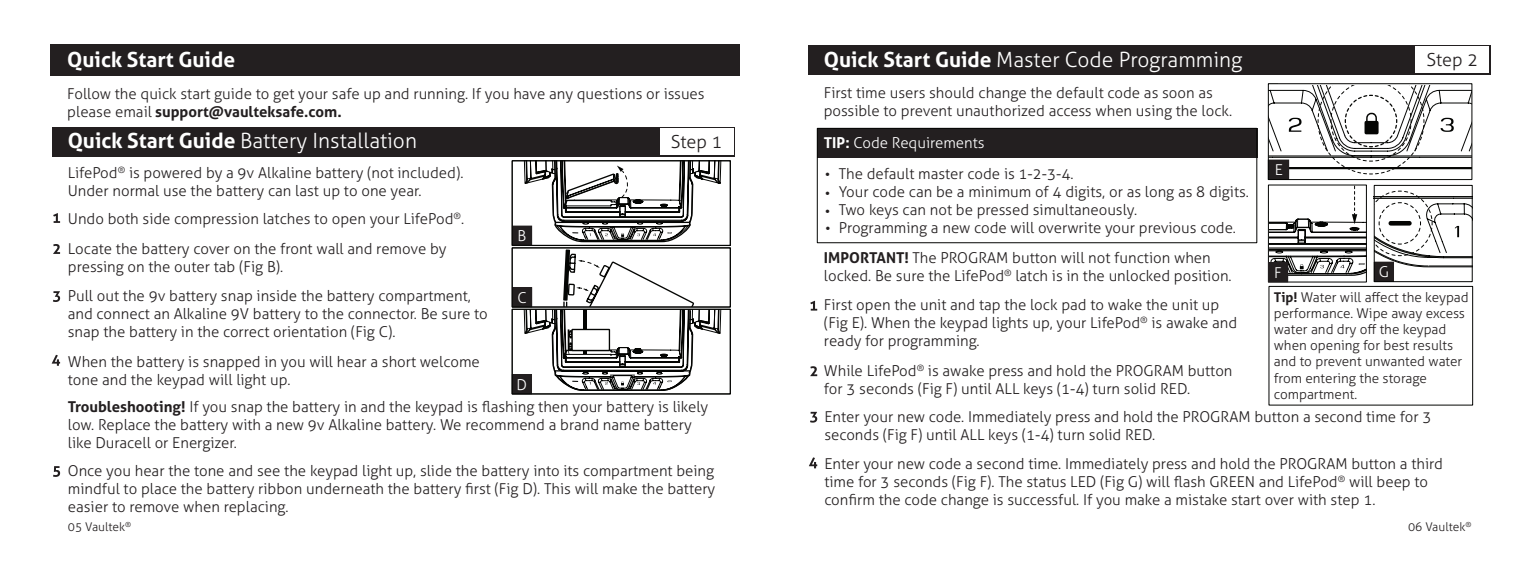
<style>
.page{position:relative;width:1539px;height:567px;background:#fff}
.page>*{position:absolute;margin:0;border:0;box-sizing:border-box;transform-origin:0 0}
.t1{font:300 21px "Aller";color:#fff}
.t2{font:700 21px "Aller";color:#fff}
.t3{font:300 18px "Aller";color:#231f20}
.t4{font:300 15px/18px "Aller";color:#231f20}
.t5{font:300 15px "Aller";color:#fff}
.t6{font:300 13.5px/16.2px "Aller";color:#231f20}
.t7{font:300 12px "Aller";color:#231f20}
.s1{font-weight:700}
</style>
<div class="page">
<div style="left:53px;top:127px;width:682px;height:29px;background:#231f20"></div>
<svg style="left:53px;top:213px;width:7px;height:10px"></svg>
<svg style="left:53px;top:244px;width:7px;height:10px"></svg>
<svg style="left:53px;top:291px;width:7px;height:11px"></svg>
<svg style="left:52px;top:355px;width:8px;height:11px"></svg>
<svg style="left:53px;top:466px;width:7px;height:11px"></svg>
<div style="left:512px;top:226px;width:20px;height:19px;background:#231f20"></div>
<div style="left:512px;top:161px;width:219px;height:85px;border:1px solid #040503"></div>
<div style="left:512px;top:288px;width:20px;height:19px;background:#231f20"></div>
<div style="left:512px;top:287px;width:20px;height:20px;border:1px solid #231f20"></div>
<div style="left:512px;top:248px;width:219px;height:59px;border:1px solid #040503"></div>
<svg style="left:524px;top:161px;width:198px;height:234px"></svg>
<div style="left:572px;top:329px;width:37px;height:21px;background:#fff"></div>
<div style="left:571px;top:329px;width:39px;height:22px;border:1px solid #040503"></div>
<div style="left:512px;top:375px;width:20px;height:19px;background:#231f20"></div>
<div style="left:512px;top:374px;width:20px;height:20px;border:1px solid #231f20"></div>
<div style="left:512px;top:309px;width:219px;height:85px;border:1px solid #040503"></div>
<div style="left:660px;top:128px;width:74px;height:27px;background:#fff"></div>
<div style="left:51px;top:44px;width:689px;height:32px;background:#231f20"></div>
<svg style="left:810px;top:301px;width:7px;height:10px"></svg>
<svg style="left:810px;top:366px;width:7px;height:10px"></svg>
<svg style="left:810px;top:412px;width:7px;height:11px"></svg>
<svg style="left:809px;top:457px;width:8px;height:11px"></svg>
<div style="left:817px;top:128px;width:441px;height:29px;background:#231f20"></div>
<div style="left:817px;top:128px;width:440px;height:115px;border:1px solid #040503"></div>
<svg style="left:1268px;top:74px;width:202px;height:100px"></svg>
<div style="left:1268px;top:160px;width:21px;height:19px;background:#231f20"></div>
<div style="left:1278px;top:54px;width:194px;height:30px;background:#fff"></div>
<div style="left:1268px;top:83px;width:204px;height:97px;border:1px solid #040503"></div>
<div style="left:808px;top:45px;width:683px;height:29px;background:#231f20"></div>
<div style="left:1374px;top:262px;width:20px;height:19px;background:#231f20"></div>
<div style="left:1374px;top:185px;width:99px;height:97px;border:1px solid #040503"></div>
<div style="left:1268px;top:185px;width:99px;height:97px;border:1px solid #040503"></div>
<svg style="left:1269px;top:185px;width:204px;height:91px"></svg>
<div style="left:1268px;top:263px;width:20px;height:19px;background:#231f20"></div>
<div style="left:1268px;top:262px;width:20px;height:20px;border:1px solid #231f20"></div>
<div style="left:1269px;top:286px;width:204px;height:119px;border:1px solid #040503"></div>
<div style="left:1415px;top:46px;width:74px;height:27px;background:#fff"></div>
<p class="t2" style="left:67px;top:47px;width:169px">Quick Start Guide</p>
<p class="t4" style="left:67px;top:85px;width:639px">Follow the quick start guide to get your safe up and running. If you have any questions or issues please email <span class="s1">support@vaulteksafe.com.</span></p>
<p class="t1" style="left:68px;top:128px;width:351px"><span class="s1">Quick Start Guide</span> Battery Installation</p>
<p class="t4" style="left:68px;top:164px;width:397px">LifePod<sup>®</sup> is powered by a 9v Alkaline battery (not included).</p>
<p class="t4" style="left:68px;top:182px;width:355px">Under normal use the battery can last up to one year.</p>
<p class="t4" style="left:68px;top:210px;width:398px">Undo both side compression latches to open your LifePod<sup>®</sup>.</p>
<p class="t4" style="left:68px;top:239px;width:380px">Locate the battery cover on the front wall and remove by pressing on the outer tab (Fig B).</p>
<p class="t4" style="left:68px;top:287px;width:421px">Pull out the 9v battery snap inside the battery compartment, and connect an Alkaline 9V battery to the connector. Be sure to snap the battery in the correct orientation (Fig C).</p>
<p class="t4" style="left:68px;top:352px;width:414px">When the battery is snapped in you will hear a short welcome tone and the keypad will light up.</p>
<p class="t5" style="left:518px;top:227px;width:10px">B</p>
<p class="t5" style="left:517px;top:288px;width:11px">C</p>
<p class="t5" style="left:517px;top:375px;width:12px">D</p>
<p class="t3" style="left:671px;top:131px;width:53px">Step 1</p>
<p class="t4" style="left:68px;top:397px;width:642px"><span class="s1">Troubleshooting!</span> If you snap the battery in and the keypad is flashing then your battery is likely low. Replace the battery with a new 9v Alkaline battery. We recommend a brand name battery like Duracell or Energizer.</p>
<p class="t4" style="left:68px;top:462px;width:649px;text-align:justify">Once you hear the tone and see the keypad light up, slide the battery into its compartment being mindful to place the battery ribbon underneath the battery first (Fig D). This will make the battery easier to remove when replacing.</p>
<p class="t1" style="left:824px;top:47px;width:420px"><span class="s1">Quick Start Guide</span> Master Code Programming</p>
<p class="t4" style="left:824px;top:84px;width:391px">First time users should change the default code as soon as</p>
<p class="t4" style="left:824px;top:102px;width:410px">possible to prevent unauthorized access when using the lock.</p>
<p class="t5" style="left:824px;top:133px;width:162px"><span class="s1">TIP:</span> Code Requirements</p>
<p class="t4" style="left:839px;top:165px;width:236px">The default master code is 1-2-3-4.</p>
<p class="t4" style="left:839px;top:183px;width:412px">Your code can be a minimum of 4 digits, or as long as 8 digits.</p>
<p class="t4" style="left:839px;top:201px;width:300px">Two keys can not be pressed simultaneously.</p>
<p class="t4" style="left:839px;top:219px;width:399px">Programming a new code will overwrite your previous code.</p>
<p class="t4" style="left:825px;top:166px;width:7px">•</p>
<p class="t4" style="left:825px;top:185px;width:7px">•</p>
<p class="t4" style="left:825px;top:203px;width:7px">•</p>
<p class="t4" style="left:824px;top:249px;width:409px"><span class="s1">IMPORTANT!</span> The PROGRAM button will not function when locked. Be sure the LifePod<sup>®</sup> latch is in the unlocked position.</p>
<p class="t4" style="left:824px;top:296px;width:415px">First open the unit and tap the lock pad to wake the unit up (Fig E). When the keypad lights up, your LifePod<sup>®</sup> is awake and ready for programming.</p>
<p class="t4" style="left:824px;top:362px;width:410px">While LifePod<sup>®</sup> is awake press and hold the PROGRAM button for 3 seconds (Fig F) until ALL keys (1-4) turn solid RED.</p>
<p class="t4" style="left:825px;top:220px;width:7px">•</p>
<p class="t5" style="left:1275px;top:161px;width:10px">E</p>
<p class="t5" style="left:1274px;top:263px;width:9px">F</p>
<p class="t5" style="left:1379px;top:263px;width:12px">G</p>
<p class="t3" style="left:1426px;top:49px;width:53px">Step 2</p>
<p class="t6" style="left:1274px;top:289px;width:197px"><span class="s1">Tip!</span> Water will affect the keypad performance. Wipe away excess water and dry off the keypad when opening for best results and to prevent unwanted water from entering the storage compartment.</p>
<p class="t4" style="left:824px;top:408px;width:609px">Enter your new code. Immediately press and hold the PROGRAM button a second time for 3 seconds (Fig F) until ALL keys (1-4) turn solid RED.</p>
<p class="t4" style="left:824px;top:454px;width:620px">Enter your new code a second time. Immediately press and hold the PROGRAM button a third time for 3 seconds (Fig F). The status LED (Fig G) will flash GREEN and LifePod<sup>®</sup> will beep to confirm the code change is successful. If you make a mistake start over with step 1.</p>
<p class="t7" style="left:68px;top:519px;width:65px">05 Vaultek<sup>®</sup></p>
<p class="t7" style="left:1408px;top:519px;width:65px">06 Vaultek<sup>®</sup></p>
</div>
